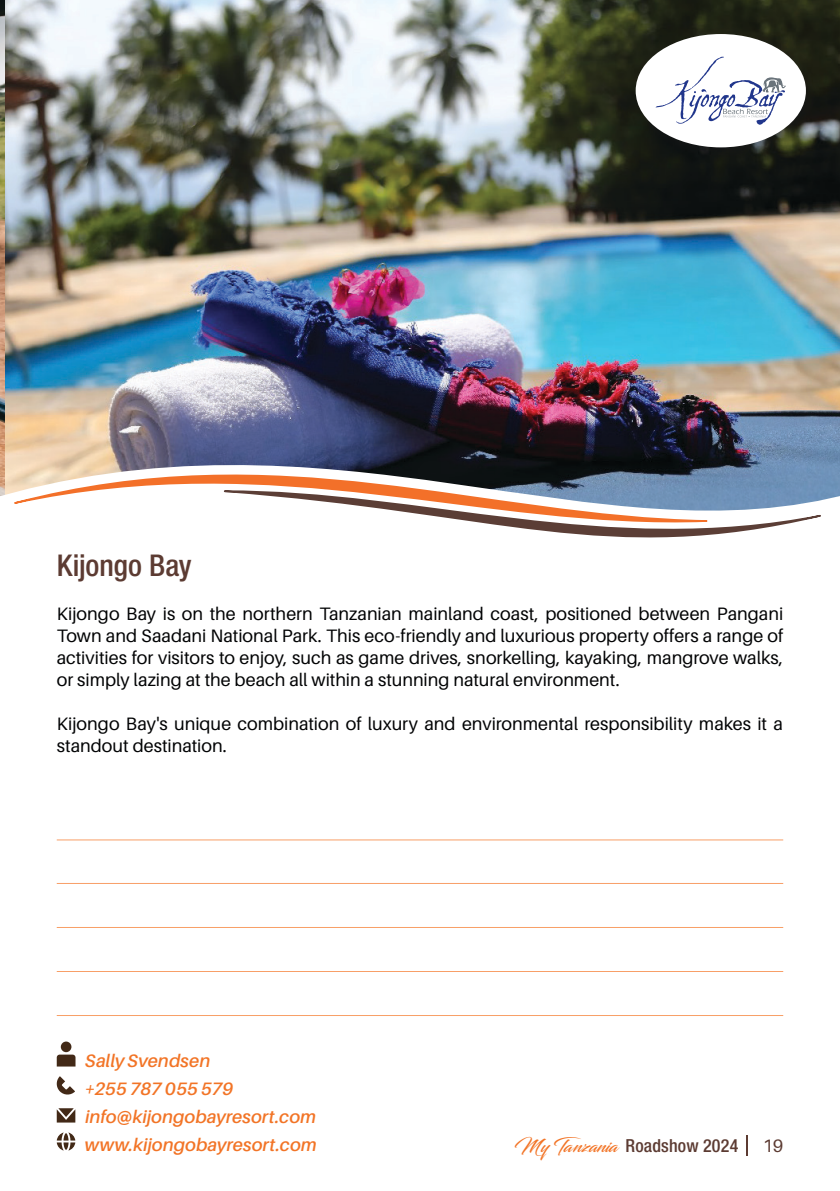
<style>
.page{position:relative;width:840px;height:1191px;background:#fff}
.page>*{position:absolute;margin:0;border:0;box-sizing:border-box;transform-origin:0 0}
.Company_Name{font:500 condensed 30px "Helvetica Neue LT Std";letter-spacing:-.005em;color:#5c3b32}
.Body{font:18px/22px "Aileron";letter-spacing:-.005em;color:#020304;text-align:justify}
.Contact_Person{font:italic 600 18px "Aileron";letter-spacing:.005em;color:#f27426}
.t1{font:500 condensed 18px "Helvetica Neue LT Std";letter-spacing:.01em;color:#5c3b32}
.t2{font:18px "Aileron";color:#5c3b32}
.s1{font-family:"Blacksword";font-weight:400;font-stretch:normal;color:#f27426}
</style>
<div class="page">
<hr style="left:57px;top:839px;width:725px;height:1px;background:#f89f67">
<hr style="left:57px;top:883px;width:725px;height:1px;background:#f89f67">
<hr style="left:57px;top:927px;width:725px;height:1px;background:#f89f67">
<hr style="left:57px;top:971px;width:725px;height:1px;background:#f89f67">
<hr style="left:57px;top:1015px;width:725px;height:1px;background:#f89f67">
<img style="left:4px;top:0;width:835px;height:465px">
<img style="left:0;top:0;width:4px;height:465px">
<div style="left:61px;top:1041px;width:10px;height:11px;background:#422917;border-radius:50%"></div>
<svg style="left:57px;top:1054px;width:18px;height:12px"></svg>
<svg style="left:56px;top:1076px;width:19px;height:19px"></svg>
<svg style="left:57px;top:1108px;width:18px;height:14px"></svg>
<svg style="left:57px;top:1132px;width:18px;height:18px"></svg>
<svg style="left:0;top:465px;width:839px;height:36px;background:#7d97b4"></svg>
<svg style="left:13px;top:465px;width:695px;height:39px"></svg>
<svg style="left:223px;top:489px;width:598px;height:49px"></svg>
<div style="left:628px;top:27px;width:191px;height:135px;background:#231f20;opacity:.3"></div>
<div style="left:635px;top:34px;width:170px;height:113px;background:#fff;border-radius:50%"></div>
<svg style="left:655px;top:57px;width:130px;height:68px"></svg>
<hr style="left:745px;top:1135px;width:2px;height:20px;background:#5c3b32">
<p class="Company_Name" style="left:57px;top:547px;width:136px">Kijongo Bay</p>
<p class="Body" style="left:57px;top:602px;width:727px">Kijongo Bay is on the northern Tanzanian mainland coast, positioned between Pangani Town and Saadani National Park. This eco-friendly and luxurious property offers a range of activities for visitors to enjoy, such as game drives, snorkelling, kayaking, mangrove walks, or simply lazing at the beach all within a stunning natural environment.</p>
<p class="Body" style="left:57px;top:712px;width:727px">Kijongo Bay's unique combination of luxury and environmental responsibility makes it a standout destination.</p>
<p class="Contact_Person" style="left:85px;top:1050px;width:126px">Sally Svendsen</p>
<p class="Contact_Person" style="left:85px;top:1078px;width:150px">+255 787 055 579</p>
<p class="Contact_Person" style="left:85px;top:1106px;width:232px">info@kijongobayresort.com</p>
<p class="Contact_Person" style="left:85px;top:1134px;width:233px">www.kijongobayresort.com</p>
<p class="t1" style="left:514px;top:1134px;width:225px"><span class="s1">My Tanzania</span> Roadshow 2024</p>
<p class="t2" style="left:762px;top:1135px;width:22px">19</p>
</div>
